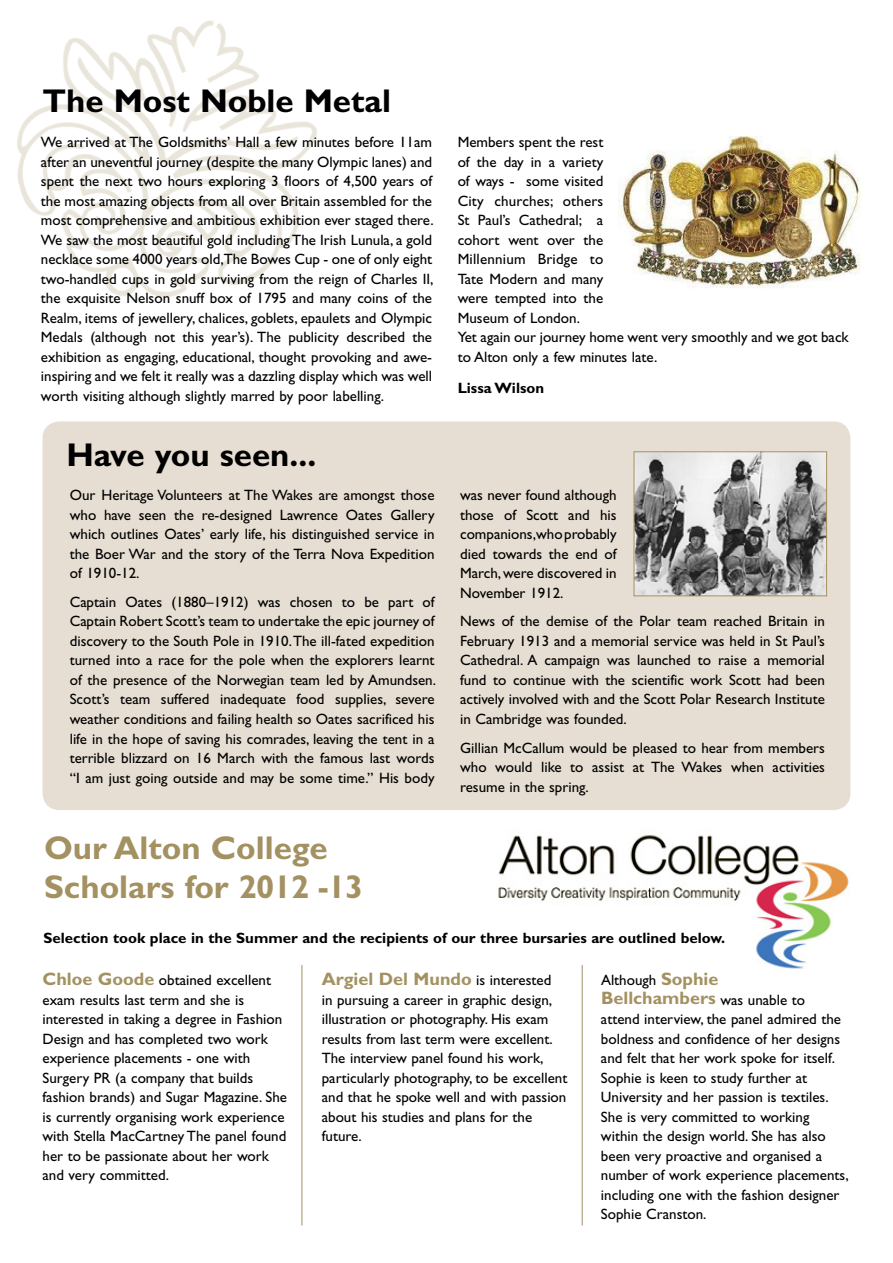
<style>
.page{position:relative;width:893px;height:1263px;background:#fff}
.page>*{position:absolute;margin:0;border:0;box-sizing:border-box;transform-origin:0 0}
.t1{font:700 33px/39px "Gill Sans";color:#a39161}
.t2{font:700 33px "Gill Sans";color:#000}
.t3{font:700 18px "Gill Sans";color:#a39161}
.t4{font:15px/19.5px "Gill Sans";color:#000;text-align:justify}
.t5{font:700 15px "Gill Sans";color:#000}
.s1{font-weight:700;font-size:18px;color:#a39161}
.s2{font-weight:400;font-size:15px;color:#000}
</style>
<div class="page">
<img style="left:17px;top:20px;width:300px;height:278px">
<img style="left:498px;top:835px;width:351px;height:138px">
<hr style="left:302px;top:965px;width:1px;height:260px;background:#a39161">
<hr style="left:582px;top:965px;width:1px;height:260px;background:#a39161">
<img style="left:618px;top:136px;width:243px;height:152px">
<div style="left:43px;top:421px;width:807px;height:389px;background:#e6ded2;border-radius:17px"></div>
<img style="left:636px;top:453px;width:189px;height:141px">
<div style="left:634px;top:451px;width:193px;height:145px;border:1px solid #a39161"></div>
<h1 class="t2" style="left:42px;top:81px;width:350px">The Most Noble Metal</h1>
<p class="t4" style="left:41px;top:132px;width:394px">We arrived at The Goldsmiths’ Hall a few minutes before 11am after an uneventful journey (despite the many Olympic lanes) and spent the next two hours exploring 3 floors of 4,500 years of the most amazing objects from all over Britain assembled for the most comprehensive and ambitious exhibition ever staged there.<br>We saw the most beautiful gold including The Irish Lunula, a gold necklace some 4000 years old,The Bowes Cup - one of only eight two-handled cups in gold surviving from the reign of Charles II, the exquisite Nelson snuff box of 1795 and many coins of the Realm, items of jewellery, chalices, goblets, epaulets and Olympic Medals (although not this year’s). The publicity described the exhibition as engaging, educational, thought provoking and awe&shy;inspiring and we felt it really was a dazzling display which was well worth visiting although slightly marred by poor labelling.</p>
<p class="t4" style="left:458px;top:132px;width:393px;text-align:left">Members spent the rest<br>of the day in a variety<br>of ways - some visited<br>City churches; others<br>St Paul’s Cathedral; a<br>cohort went over the<br>Millennium Bridge to<br>Tate Modern and many<br>were tempted into the<br>Museum of London.<br>Yet again our journey home went very smoothly and we got back to Alton only a few minutes late.</p>
<p class="t5" style="left:458px;top:379px;width:88px">Lissa Wilson</p>
<h1 class="t2" style="left:66px;top:435px;width:251px">Have you seen...</h1>
<p class="t4" style="left:70px;top:486px;width:366px">Our Heritage Volunteers at The Wakes are amongst those who have seen the re-designed Lawrence Oates Gallery which outlines Oates’ early life, his distinguished service in the Boer War and the story of the Terra Nova Expedition of 1910-12.</p>
<p class="t4" style="left:70px;top:592px;width:368px">Captain Oates (1880–1912) was chosen to be part of Captain Robert Scott’s team to undertake the epic journey of discovery to the South Pole in 1910. The ill-fated expedition turned into a race for the pole when the explorers learnt of the presence of the Norwegian team led by Amundsen.<br>Scott’s team suffered inadequate food supplies, severe weather conditions and failing health so Oates sacrificed his life in the hope of saving his comrades, leaving the tent in a terrible blizzard on 16 March with the famous last words “I am just going outside and may be some time.” His body</p>
<h1 class="t1" style="left:44px;top:829px;width:321px">Our Alton College<br>Scholars for 2012 -13</h1>
<p class="t4" style="left:460px;top:486px;width:158px">was never found although those of Scott and his companions,who probably died towards the end of March, were discovered in November 1912.</p>
<p class="t4" style="left:460px;top:612px;width:366px">News of the demise of the Polar team reached Britain in February 1913 and a memorial service was held in St Paul’s Cathedral. A campaign was launched to raise a memorial fund to continue with the scientific work Scott had been actively involved with and the Scott Polar Research Institute in Cambridge was founded.</p>
<p class="t4" style="left:460px;top:738px;width:366px">Gillian McCallum would be pleased to hear from members who would like to assist at The Wakes when activities resume in the spring.</p>
<p class="t5" style="left:44px;top:929px;width:683px">Selection took place in the Summer and the recipients of our three bursaries are outlined below.</p>
<p class="t4" style="left:43px;top:970px;width:246px;text-align:left"><span class="s1">Chloe Goode</span> obtained excellent exam results last term and she is interested in taking a degree in Fashion Design and has completed two work experience placements - one with Surgery PR (a company that builds fashion brands) and Sugar Magazine. She is currently organising work experience with Stella MacCartney The panel found her to be passionate about her work and very committed.</p>
<p class="t3" style="left:322px;top:968px;width:231px">Argiel Del Mundo <span class="s2">is interested</span></p>
<p class="t4" style="left:601px;top:970px;width:119px">Although <span class="s1">Sophie</span></p>
<p class="t3" style="left:601px;top:988px;width:206px">Bellchambers <span class="s2">was unable to</span></p>
<p class="t4" style="left:601px;top:1009px;width:249px;text-align:left">attend interview, the panel admired the boldness and confidence of her designs and felt that her work spoke for itself.<br>Sophie is keen to study further at University and her passion is textiles.<br>She is very committed to working within the design world. She has also been very proactive and organised a number of work experience placements, including one with the fashion designer Sophie Cranston.</p>
<p class="t4" style="left:322px;top:990px;width:247px;text-align:left">in pursuing a career in graphic design, illustration or photography. His exam results from last term were excellent.<br>The interview panel found his work, particularly photography, to be excellent and that he spoke well and with passion about his studies and plans for the future.</p>
</div>
